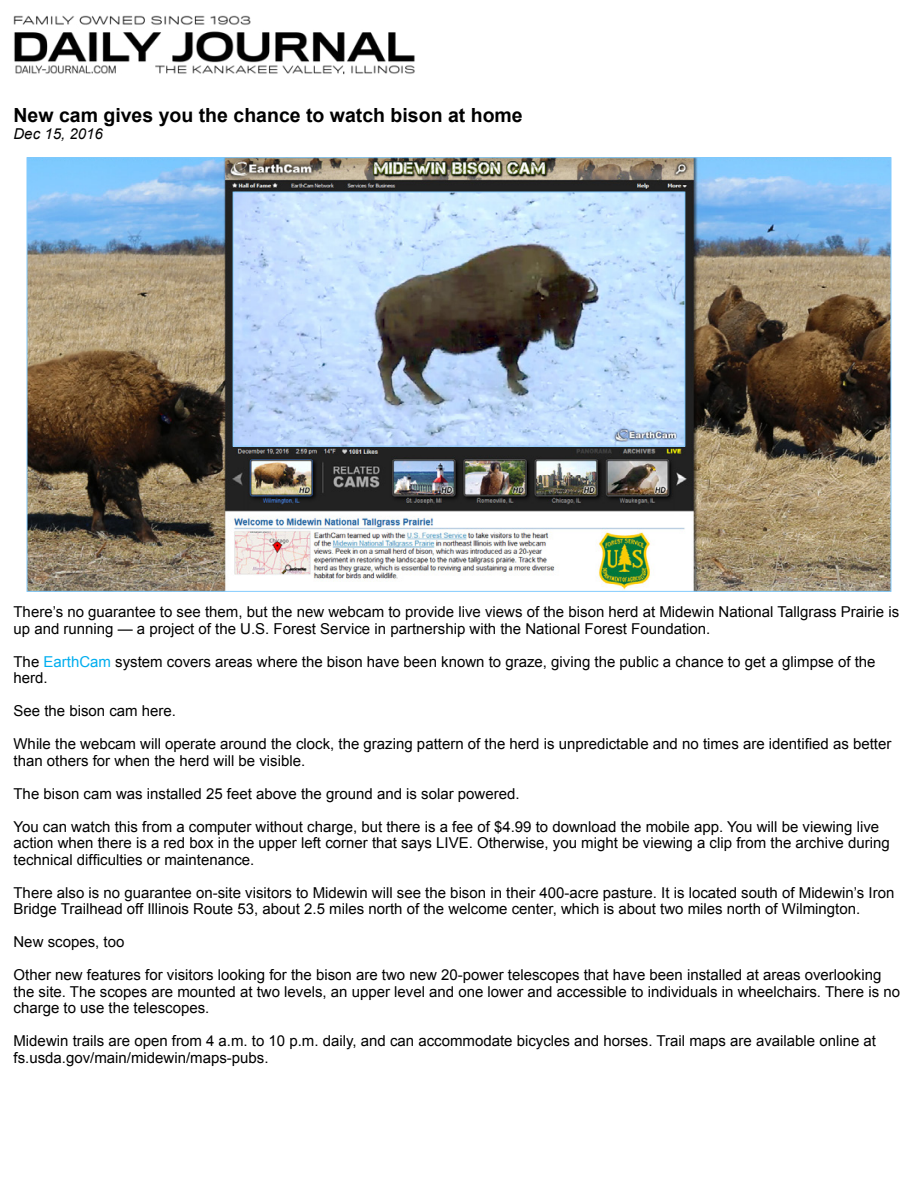
<style>
.page{position:relative;width:918px;height:1188px;background:#fff}
.page>*{position:absolute;margin:0;border:0;box-sizing:border-box;transform-origin:0 0}
.t1{font:700 19.5px "Arial";color:#000}
.t2{font:15px/16.5px "Arial";color:#000}
.t3{font:italic 15px "Arial";color:#000}
.s1{color:#00aeef}
</style>
<div class="page">
<img style="left:29px;top:159px;width:860px;height:431px">
<img style="left:235px;top:194px;width:448px;height:250px">
<div style="left:233px;top:192px;width:452px;height:254px;border:1px solid #82cbfe"></div>
<img style="left:14px;top:15px;width:401px;height:60px">
<h1 class="t1" style="left:14px;top:102px;width:511px">New cam gives you the chance to watch bison at home</h1>
<p class="t3" style="left:14px;top:124px;width:91px">Dec 15, 2016</p>
<p class="t2" style="left:14px;top:604px;width:887px">There’s no guarantee to see them, but the new webcam to provide live views of the bison herd at Midewin National Tallgrass Prairie is up and running — a project of the U.S. Forest Service in partnership with the National Forest Foundation.</p>
<p class="t2" style="left:14px;top:653px;width:864px">The <span class="s1">EarthCam</span> system covers areas where the bison have been known to graze, giving the public a chance to get a glimpse of the herd.</p>
<p class="t2" style="left:14px;top:703px;width:164px">See the bison cam here.</p>
<p class="t2" style="left:14px;top:736px;width:879px">While the webcam will operate around the clock, the grazing pattern of the herd is unpredictable and no times are identified as better than others for when the herd will be visible.</p>
<p class="t2" style="left:14px;top:785px;width:508px">The bison cam was installed 25 feet above the ground and is solar powered.</p>
<p class="t2" style="left:14px;top:818px;width:878px">You can watch this from a computer without charge, but there is a fee of $4.99 to download the mobile app. You will be viewing live action when there is a red box in the upper left corner that says LIVE. Otherwise, you might be viewing a clip from the archive during technical difficulties or maintenance.</p>
<p class="t2" style="left:14px;top:884px;width:882px">There also is no guarantee on-site visitors to Midewin will see the bison in their 400-acre pasture. It is located south of Midewin’s Iron<br>Bridge Trailhead off Illinois Route 53, about 2.5 miles north of the welcome center, which is about two miles north of Wilmington.</p>
<p class="t2" style="left:14px;top:934px;width:112px">New scopes, too</p>
<p class="t2" style="left:14px;top:967px;width:888px">Other new features for visitors looking for the bison are two new 20-power telescopes that have been installed at areas overlooking the site. The scopes are mounted at two levels, an upper level and one lower and accessible to individuals in wheelchairs. There is no charge to use the telescopes.</p>
<p class="t2" style="left:14px;top:1033px;width:864px">Midewin trails are open from 4 a.m. to 10 p.m. daily, and can accommodate bicycles and horses. Trail maps are available online at fs.usda.gov/main/midewin/maps-pubs.</p>
</div>
